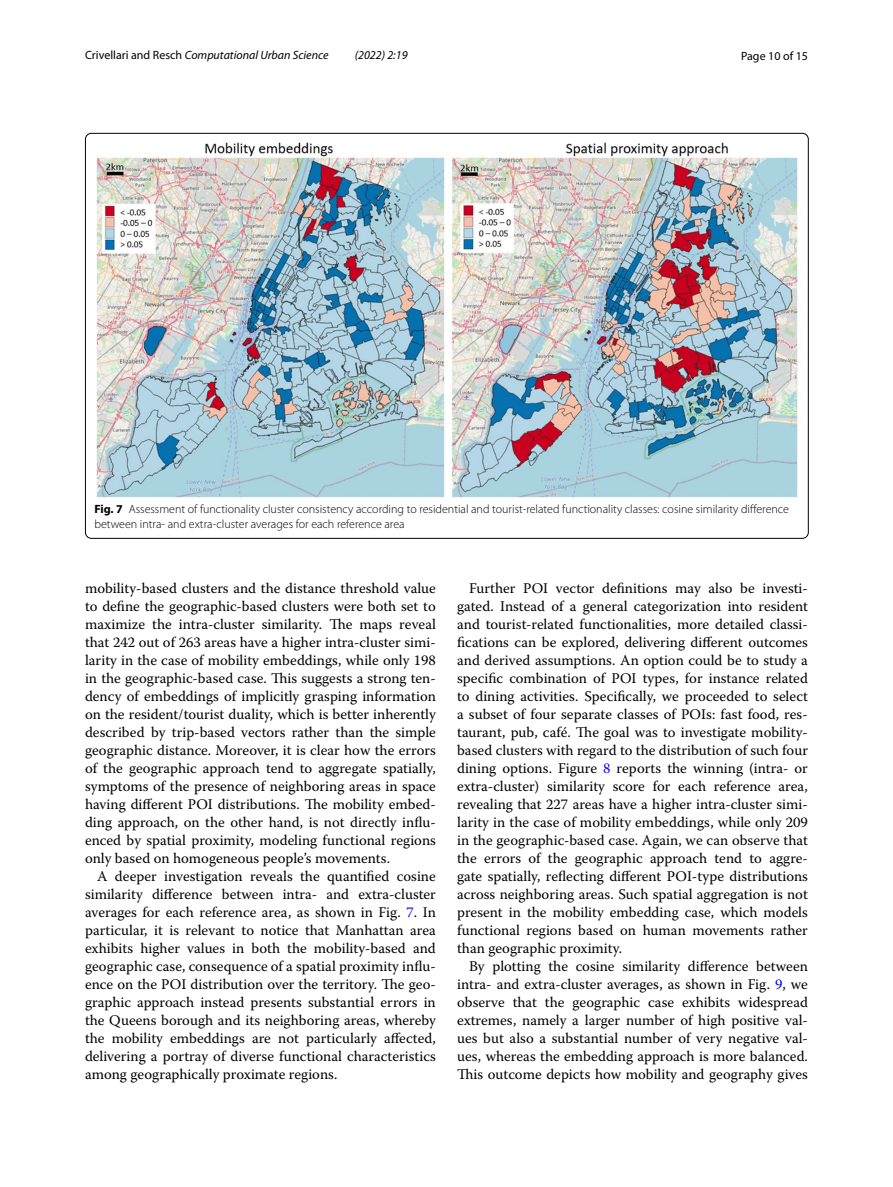
<style>
.page{position:relative;width:893px;height:1187px;background:#fff}
.page>*{position:absolute;margin:0;border:0;box-sizing:border-box;transform-origin:0 0}
.t1{font:14.7px/18px "Warnock Pro";color:#000;text-align:justify}
.t2{font:300 12px/15px "Myriad Pro";color:#000}
.t3{font:italic 12px "Myriad Pro";color:#000}
.t4{font:12px "Myriad Pro";color:#000}
.s1{font-style:normal}
.s2{font-weight:700}
.s3{color:#00f}
</style>
<div class="page">
<img style="left:97px;top:142px;width:700px;height:356px">
<p class="t3" style="left:85px;top:48px;width:245px"><span class="s1">Crivellari and Resch</span> Computational Urban Science</p>
<p class="t3" style="left:355px;top:48px;width:54px">(2022) 2:19</p>
<p class="t4" style="left:741px;top:48px;width:68px">Page 10 of 15</p>
<p class="t2" style="left:94px;top:501px;width:696px"><span class="s2">Fig. 7</span> Assessment of functionality cluster consistency according to residential and tourist-related functionality classes: cosine similarity difference between intra- and extra-cluster averages for each reference area</p>
<p class="t1" style="left:85px;top:579px;width:352px">mobility-based clusters and the distance threshold value to define the geographic-based clusters were both set to maximize the intra-cluster similarity. The maps reveal that 242 out of 263 areas have a higher intra-cluster simi&shy;larity in the case of mobility embeddings, while only 198 in the geographic-based case. This suggests a strong ten&shy;dency of embeddings of implicitly grasping information on the resident/tourist duality, which is better inherently described by trip-based vectors rather than the simple geographic distance. Moreover, it is clear how the errors of the geographic approach tend to aggregate spatially, symptoms of the presence of neighboring areas in space having different POI distributions. The mobility embed&shy;ding approach, on the other hand, is not directly influ&shy;enced by spatial proximity, modeling functional regions only based on homogeneous people’s movements.</p>
<p class="t1" style="left:85px;top:867px;width:352px;text-indent:12px">A deeper investigation reveals the quantified cosine similarity difference between intra- and extra-cluster averages for each reference area, as shown in Fig. <span class="s3">7</span>. In particular, it is relevant to notice that Manhattan area exhibits higher values in both the mobility-based and geographic case, consequence of a spatial proximity influ&shy;ence on the POI distribution over the territory. The geo&shy;graphic approach instead presents substantial errors in the Queens borough and its neighboring areas, whereby the mobility embeddings are not particularly affected, delivering a portray of diverse functional characteristics among geographically proximate regions.</p>
<p class="t1" style="left:457px;top:579px;width:352px;text-indent:12px">Further POI vector definitions may also be investi&shy;gated. Instead of a general categorization into resident and tourist-related functionalities, more detailed classi&shy;fications can be explored, delivering different outcomes and derived assumptions. An option could be to study a specific combination of POI types, for instance related to dining activities. Specifically, we proceeded to select a subset of four separate classes of POIs: fast food, res&shy;taurant, pub, café. The goal was to investigate mobility&shy;based clusters with regard to the distribution of such four dining options. Figure <span class="s3">8</span> reports the winning (intra- or extra-cluster) similarity score for each reference area, revealing that 227 areas have a higher intra-cluster simi&shy;larity in the case of mobility embeddings, while only 209 in the geographic-based case. Again, we can observe that the errors of the geographic approach tend to aggre&shy;gate spatially, reflecting different POI-type distributions across neighboring areas. Such spatial aggregation is not present in the mobility embedding case, which models functional regions based on human movements rather than geographic proximity.</p>
<p class="t1" style="left:457px;top:957px;width:352px;text-indent:12px">By plotting the cosine similarity difference between intra- and extra-cluster averages, as shown in Fig. <span class="s3">9</span>, we observe that the geographic case exhibits widespread extremes, namely a larger number of high positive val&shy;ues but also a substantial number of very negative val&shy;ues, whereas the embedding approach is more balanced.<br>This outcome depicts how mobility and geography gives</p>
</div>
